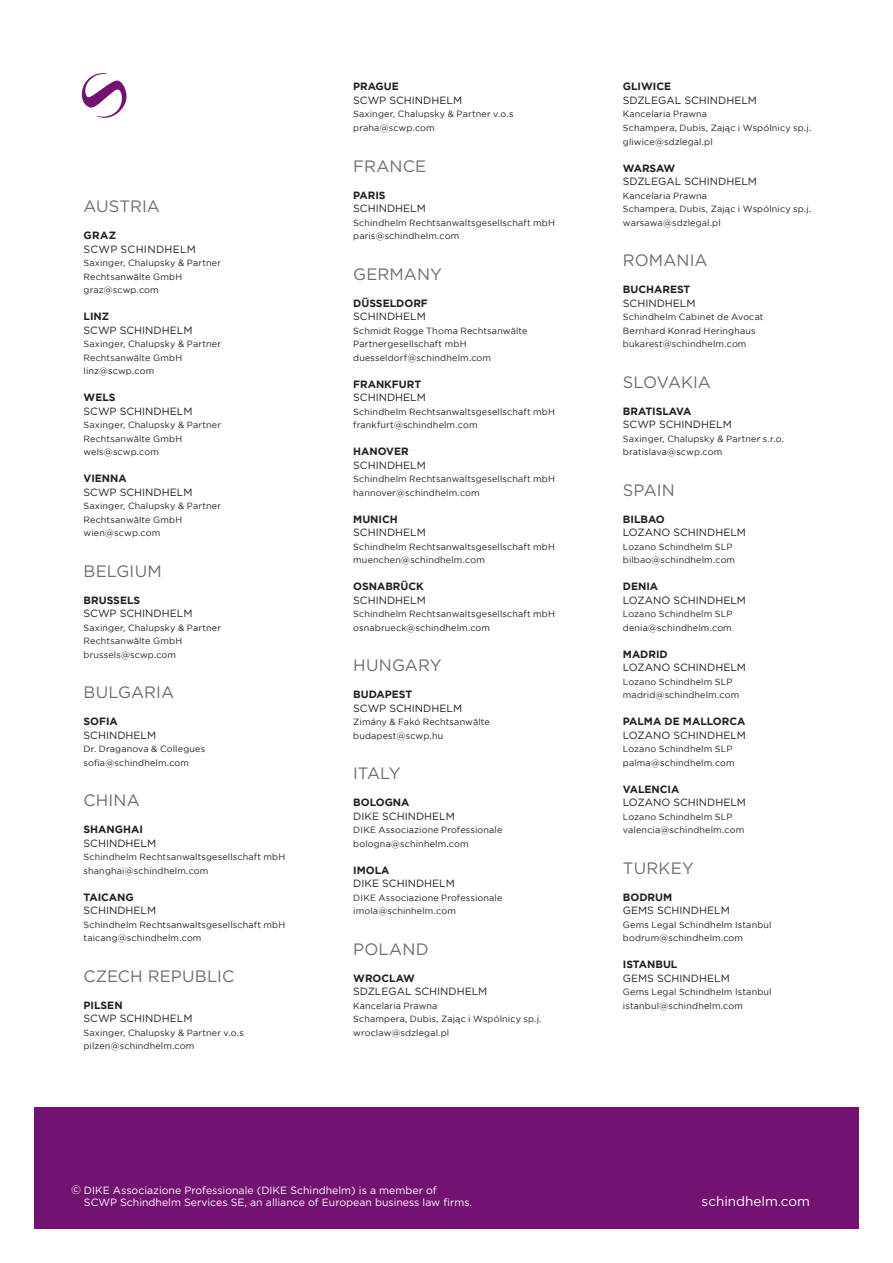
<style>
.page{position:relative;width:893px;height:1263px;background:#fff}
.page>*{position:absolute;margin:0;border:0;box-sizing:border-box;transform-origin:0 0}
.t1{font:16.5px "Gotham HTF";letter-spacing:.005em;color:#6c6d70}
.t2{font:13.5px "Gotham HTF";color:#fff}
.t3{font:12.15px "Gotham HTF";color:#fff}
.t4{font:10.5px "Gotham HTF";color:#231f20}
.t5{font:10.5px "Gotham HTF Bold 2";color:#231f20}
.t6{font:10.5px/12.6px "Gotham HTF";color:#fff}
.t7{font:10.5px "Gotham HTF";letter-spacing:.03em;color:#231f20}
.t8{font:9px/13.5px "Gotham";letter-spacing:.015em;color:#231f20}
</style>
<div class="page">
<svg style="left:82px;top:73px;width:44px;height:45px"></svg>
<div style="left:34px;top:1107px;width:825px;height:122px;background:#741272"></div>
<h1 class="t1" style="left:84px;top:197px;width:78px">AUSTRIA</h1>
<p class="t5" style="left:84px;top:229px;width:34px">GRAZ</p>
<p class="t7" style="left:84px;top:243px;width:114px">SCWP SCHINDHELM</p>
<p class="t8" style="left:84px;top:256px;width:139px">Saxinger, Chalupsky &amp; Partner<br>Rechtsanwälte GmbH graz@scwp.com</p>
<p class="t5" style="left:84px;top:310px;width:27px">LINZ</p>
<p class="t4" style="left:84px;top:324px;width:110px">SCWP SCHINDHELM</p>
<p class="t8" style="left:84px;top:337px;width:139px">Saxinger, Chalupsky &amp; Partner<br>Rechtsanwälte GmbH linz@scwp.com</p>
<p class="t5" style="left:84px;top:391px;width:34px">WELS</p>
<p class="t4" style="left:84px;top:405px;width:110px">SCWP SCHINDHELM</p>
<p class="t8" style="left:84px;top:418px;width:139px">Saxinger, Chalupsky &amp; Partner<br>Rechtsanwälte GmbH wels@scwp.com</p>
<p class="t5" style="left:84px;top:472px;width:45px">VIENNA</p>
<p class="t4" style="left:84px;top:486px;width:110px">SCWP SCHINDHELM</p>
<p class="t8" style="left:84px;top:499px;width:139px">Saxinger, Chalupsky &amp; Partner<br>Rechtsanwälte GmbH wien@scwp.com</p>
<h1 class="t1" style="left:84px;top:562px;width:80px">BELGIUM</h1>
<p class="t5" style="left:84px;top:594px;width:58px">BRUSSELS</p>
<p class="t4" style="left:84px;top:607px;width:110px">SCWP SCHINDHELM</p>
<p class="t8" style="left:84px;top:620px;width:139px">Saxinger, Chalupsky &amp; Partner<br>Rechtsanwälte GmbH brussels@scwp.com</p>
<h1 class="t1" style="left:84px;top:683px;width:92px">BULGARIA</h1>
<p class="t5" style="left:84px;top:715px;width:36px">SOFIA</p>
<p class="t4" style="left:84px;top:729px;width:74px">SCHINDHELM</p>
<p class="t8" style="left:84px;top:742px;width:123px">Dr. Draganova &amp; Collegues sofia@schindhelm.com</p>
<h1 class="t1" style="left:84px;top:791px;width:58px">CHINA</h1>
<p class="t5" style="left:84px;top:823px;width:61px">SHANGHAI</p>
<p class="t4" style="left:84px;top:837px;width:74px">SCHINDHELM</p>
<p class="t8" style="left:84px;top:850px;width:203px">Schindhelm Rechtsanwaltsgesellschaft mbH shanghai@schindhelm.com</p>
<p class="t5" style="left:84px;top:891px;width:52px">TAICANG</p>
<p class="t4" style="left:84px;top:904px;width:74px">SCHINDHELM</p>
<p class="t8" style="left:84px;top:917px;width:203px">Schindhelm Rechtsanwaltsgesellschaft mbH taicang@schindhelm.com</p>
<h1 class="t1" style="left:84px;top:967px;width:152px">CZECH REPUBLIC</h1>
<p class="t5" style="left:84px;top:999px;width:41px">PILSEN</p>
<p class="t4" style="left:84px;top:1012px;width:110px">SCWP SCHINDHELM</p>
<p class="t8" style="left:84px;top:1025px;width:162px">Saxinger, Chalupsky &amp; Partner v.o.s pilzen@schindhelm.com</p>
<p class="t5" style="left:353px;top:81px;width:47px">PRAGUE</p>
<p class="t4" style="left:353px;top:94px;width:110px">SCWP SCHINDHELM</p>
<p class="t8" style="left:353px;top:107px;width:162px">Saxinger, Chalupsky &amp; Partner v.o.s praha@scwp.com</p>
<h1 class="t1" style="left:353px;top:157px;width:74px">FRANCE</h1>
<p class="t5" style="left:353px;top:189px;width:34px">PARIS</p>
<p class="t4" style="left:353px;top:202px;width:74px">SCHINDHELM</p>
<p class="t8" style="left:353px;top:215px;width:203px">Schindhelm Rechtsanwaltsgesellschaft mbH paris@schindhelm.com</p>
<h1 class="t1" style="left:353px;top:265px;width:90px">GERMANY</h1>
<p class="t5" style="left:353px;top:297px;width:76px">DÜSSELDORF</p>
<p class="t4" style="left:353px;top:310px;width:74px">SCHINDHELM</p>
<p class="t8" style="left:353px;top:323px;width:176px">Schmidt Rogge Thoma Rechtsanwälte<br>Partnergesellschaft mbH duesseldorf@schindhelm.com</p>
<p class="t5" style="left:353px;top:378px;width:69px">FRANKFURT</p>
<p class="t4" style="left:353px;top:391px;width:74px">SCHINDHELM</p>
<p class="t8" style="left:353px;top:404px;width:203px">Schindhelm Rechtsanwaltsgesellschaft mbH frankfurt@schindhelm.com</p>
<p class="t5" style="left:353px;top:445px;width:57px">HANOVER</p>
<p class="t4" style="left:353px;top:459px;width:74px">SCHINDHELM</p>
<p class="t8" style="left:353px;top:472px;width:203px">Schindhelm Rechtsanwaltsgesellschaft mbH hannover@schindhelm.com</p>
<p class="t5" style="left:353px;top:513px;width:46px">MUNICH</p>
<p class="t4" style="left:353px;top:526px;width:74px">SCHINDHELM</p>
<p class="t8" style="left:353px;top:539px;width:203px">Schindhelm Rechtsanwaltsgesellschaft mbH muenchen@schindhelm.com</p>
<p class="t5" style="left:353px;top:580px;width:72px">OSNABRÜCK</p>
<p class="t4" style="left:353px;top:594px;width:74px">SCHINDHELM</p>
<p class="t8" style="left:353px;top:607px;width:203px">Schindhelm Rechtsanwaltsgesellschaft mbH osnabrueck@schindhelm.com</p>
<h1 class="t1" style="left:353px;top:656px;width:90px">HUNGARY</h1>
<p class="t5" style="left:353px;top:688px;width:60px">BUDAPEST</p>
<p class="t4" style="left:353px;top:702px;width:110px">SCWP SCHINDHELM</p>
<p class="t8" style="left:353px;top:715px;width:138px">Zimány &amp; Fakó Rechtsanwälte budapest@scwp.hu</p>
<h1 class="t1" style="left:353px;top:764px;width:49px">ITALY</h1>
<p class="t5" style="left:353px;top:796px;width:58px">BOLOGNA</p>
<p class="t4" style="left:353px;top:810px;width:103px">DIKE SCHINDHELM</p>
<p class="t8" style="left:353px;top:823px;width:151px">DIKE Associazione Professionale bologna@schinhelm.com</p>
<p class="t5" style="left:353px;top:864px;width:38px">IMOLA</p>
<p class="t4" style="left:353px;top:877px;width:103px">DIKE SCHINDHELM</p>
<p class="t8" style="left:353px;top:890px;width:151px">DIKE Associazione Professionale imola@schinhelm.com</p>
<h1 class="t1" style="left:353px;top:940px;width:77px">POLAND</h1>
<p class="t5" style="left:353px;top:972px;width:63px">WROCLAW</p>
<p class="t4" style="left:353px;top:985px;width:136px">SDZLEGAL SCHINDHELM</p>
<p class="t8" style="left:353px;top:998px;width:190px">Kancelaria Prawna<br>Schampera, Dubis, Zajac i Wspólnicy sp.j. wroclaw@sdzlegal.pl</p>
<p class="t3" style="left:71px;top:1183px;width:12px">©</p>
<p class="t6" style="left:84px;top:1183px;width:390px">DIKE Associazione Professionale (DIKE Schindhelm) is a member of<br>SCWP Schindhelm Services SE, an alliance of European business law firms.</p>
<p class="t5" style="left:623px;top:81px;width:50px">GLIWICE</p>
<p class="t4" style="left:623px;top:94px;width:136px">SDZLEGAL SCHINDHELM</p>
<p class="t8" style="left:623px;top:107px;width:190px">Kancelaria Prawna<br>Schampera, Dubis, Zajac i Wspólnicy sp.j. gliwice@sdzlegal.pl</p>
<p class="t5" style="left:623px;top:162px;width:54px">WARSAW</p>
<p class="t4" style="left:623px;top:175px;width:136px">SDZLEGAL SCHINDHELM</p>
<p class="t8" style="left:623px;top:188px;width:190px">Kancelaria Prawna<br>Schampera, Dubis, Zajac i Wspólnicy sp.j. warsawa@sdzlegal.pl</p>
<h1 class="t1" style="left:623px;top:251px;width:86px">ROMANIA</h1>
<p class="t5" style="left:623px;top:283px;width:69px">BUCHAREST</p>
<p class="t4" style="left:623px;top:297px;width:74px">SCHINDHELM</p>
<p class="t8" style="left:623px;top:310px;width:142px">Schindhelm Cabinet de Avocat<br>Bernhard Konrad Heringhaus bukarest@schindhelm.com</p>
<h1 class="t1" style="left:623px;top:373px;width:90px">SLOVAKIA</h1>
<p class="t5" style="left:623px;top:405px;width:70px">BRATISLAVA</p>
<p class="t4" style="left:623px;top:418px;width:110px">SCWP SCHINDHELM</p>
<p class="t8" style="left:623px;top:431px;width:163px">Saxinger, Chalupsky &amp; Partner s.r.o. bratislava@scwp.com</p>
<h1 class="t1" style="left:623px;top:481px;width:53px">SPAIN</h1>
<p class="t5" style="left:623px;top:513px;width:43px">BILBAO</p>
<p class="t4" style="left:623px;top:526px;width:125px">LOZANO SCHINDHELM</p>
<p class="t8" style="left:623px;top:539px;width:114px">Lozano Schindhelm SLP bilbao@schindhelm.com</p>
<p class="t5" style="left:623px;top:580px;width:37px">DENIA</p>
<p class="t4" style="left:623px;top:594px;width:125px">LOZANO SCHINDHELM</p>
<p class="t8" style="left:623px;top:607px;width:111px">Lozano Schindhelm SLP denia@schindhelm.com</p>
<p class="t5" style="left:623px;top:648px;width:46px">MADRID</p>
<p class="t4" style="left:623px;top:661px;width:125px">LOZANO SCHINDHELM</p>
<p class="t8" style="left:623px;top:674px;width:118px">Lozano Schindhelm SLP madrid@schindhelm.com</p>
<p class="t5" style="left:623px;top:715px;width:124px">PALMA DE MALLORCA</p>
<p class="t4" style="left:623px;top:729px;width:125px">LOZANO SCHINDHELM</p>
<p class="t8" style="left:623px;top:742px;width:113px">Lozano Schindhelm SLP palma@schindhelm.com</p>
<p class="t5" style="left:623px;top:783px;width:58px">VALENCIA</p>
<p class="t4" style="left:623px;top:796px;width:125px">LOZANO SCHINDHELM</p>
<p class="t8" style="left:623px;top:809px;width:123px">Lozano Schindhelm SLP valencia@schindhelm.com</p>
<h1 class="t1" style="left:623px;top:859px;width:73px">TURKEY</h1>
<p class="t5" style="left:623px;top:891px;width:51px">BODRUM</p>
<p class="t4" style="left:623px;top:904px;width:108px">GEMS SCHINDHELM</p>
<p class="t8" style="left:623px;top:917px;width:150px">Gems Legal Schindhelm Istanbul bodrum@schindhelm.com</p>
<p class="t5" style="left:623px;top:958px;width:56px">ISTANBUL</p>
<p class="t4" style="left:623px;top:972px;width:108px">GEMS SCHINDHELM</p>
<p class="t8" style="left:623px;top:985px;width:150px">Gems Legal Schindhelm Istanbul istanbul@schindhelm.com</p>
<p class="t2" style="left:702px;top:1194px;width:110px">schindhelm.com</p>
</div>
